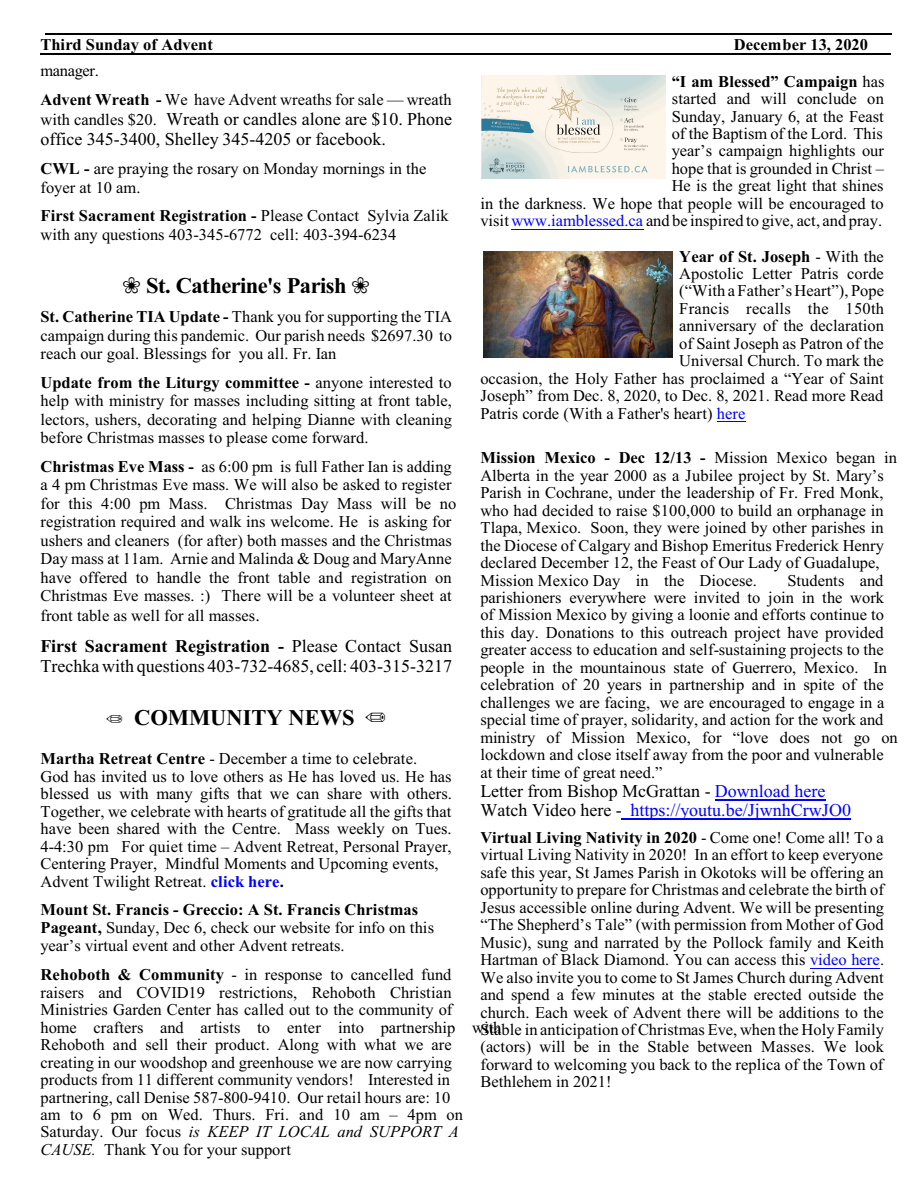
<style>
.page{position:relative;width:918px;height:1188px;background:#fff}
.page>*{position:absolute;margin:0;border:0;box-sizing:border-box;transform-origin:0 0}
.t1{font:700 22.5px "Times New Roman";letter-spacing:-.02em;color:#000}
.t2{font:700 22.5px "Times New Roman";color:#000}
.t3{font:18px/20.1px "Times New Roman";color:#000}
.t4{font:16.5px/17.4px "Times New Roman";color:#000}
.t5{font:700 16.5px "Times New Roman";color:#000}
.s1{font-weight:700}
.s2{font-size:16.5px}
.s3{font-size:18px}
.s4{font-weight:700;color:#00f}
.s5{font-style:italic}
.s6{color:#00f}
.s7{font-weight:400}
</style>
<div class="page">
<hr style="left:45px;top:34px;width:847px;height:1px;background:#000">
<hr style="left:40px;top:53px;width:851px;height:1px;background:#000">
<img style="left:482px;top:75px;width:183px;height:104px">
<img style="left:483px;top:251px;width:190px;height:107px">
<hr style="left:511px;top:229px;width:133px;height:1px;background:#00f">
<svg style="left:717px;top:421px;width:29px;height:1px"></svg>
<hr style="left:715px;top:799px;width:110px;height:1px;background:#00f">
<hr style="left:622px;top:818px;width:229px;height:1px;background:#00f">
<hr style="left:810px;top:968px;width:70px;height:1px;background:#00f">
<p class="t5" style="left:40px;top:38px;width:174px">Third Sunday of Advent</p>
<p class="t5" style="left:734px;top:38px;width:136px">December 13, 2020</p>
<p class="t4" style="left:40px;top:58px;width:413px;line-height:29px">manager.<br><span class="s1">Advent Wreath -</span> We have Advent wreaths for sale — wreath</p>
<p class="t3" style="left:40px;top:111px;width:413px"><span class="s2">with candles $20.</span> Wreath or candles alone are $10. Phone office 345-3400, Shelley 345-4205 or facebook.</p>
<p class="t4" style="left:40px;top:161px;width:387px;line-height:18.3px"><span class="s1">CWL -</span> are praying the rosary on Monday mornings in the foyer at 10 am.</p>
<p class="t4" style="left:40px;top:208px;width:410px;line-height:18.3px"><span class="s1">First Sacrament Registration -</span> Please Contact Sylvia Zalik with any questions 403-345-6772 cell: 403-394-6234</p>
<h1 class="t1" style="left:146px;top:277px;width:202px">St. Catherine's Parish</h1>
<p class="t4" style="left:40px;top:309px;width:413px;line-height:18.3px;text-align:justify"><span class="s1">St. Catherine TIA Update -</span> Thank you for supporting the TIA campaign during this pandemic. Our parish needs $2697.30 to reach our goal. Blessings for you all. Fr. Ian</p>
<p class="t4" style="left:40px;top:375px;width:413px;line-height:18.5px;text-align:justify"><span class="s1">Update from the Liturgy committee -</span> anyone interested to help with ministry for masses including sitting at front table, lectors, ushers, decorating and helping Dianne with cleaning before Christmas masses to please come forward.</p>
<p class="t4" style="left:40px;top:459px;width:417px;line-height:18.5px"><span class="s1">Christmas Eve Mass -</span> as 6:00 pm is full Father Ian is adding a 4 pm Christmas Eve mass. We will also be asked to register for this 4:00 pm Mass. Christmas Day Mass will be no registration required and walk ins welcome. He is asking for ushers and cleaners (for after) both masses and the Christmas Day mass at 11am. Arnie and Malinda &amp; Doug and MaryAnne have offered to handle the front table and registration on Christmas Eve masses. :) There will be a volunteer sheet at</p>
<p class="t4" style="left:40px;top:608px;width:221px">front table as well for all masses<span class="s3">.</span></p>
<p class="t3" style="left:40px;top:637px;width:413px"><span class="s1">First Sacrament Registration -</span> Please Contact Susan<br>Trechka with questions 403-732-4685, cell: 403-315-3217</p>
<h1 class="t2" style="left:134px;top:710px;width:222px">COMMUNITY NEWS</h1>
<p class="t4" style="left:40px;top:752px;width:413px"><span class="s1">Martha Retreat Centre</span> - December a time to celebrate.<br>God has invited us to love others as He has loved us. He has blessed us with many gifts that we can share with others.<br>Together, we celebrate with hearts of gratitude all the gifts that have been shared with the Centre. Mass weekly on Tues.<br>4-4:30 pm For quiet time – Advent Retreat, Personal Prayer, Centering Prayer, Mindful Moments and Upcoming events, Advent Twilight Retreat. <span class="s4">click here</span><span class="s1">.</span></p>
<p class="t4" style="left:40px;top:901px;width:395px;line-height:18.5px"><span class="s1">Mount St. Francis - Greccio: A St. Francis Christmas<br>Pageant,</span> Sunday, Dec 6, check our website for info on this year’s virtual event and other Advent retreats.</p>
<p class="t4" style="left:40px;top:968px;width:463px"><span class="s1">Rehoboth &amp; Community</span> - in response to cancelled fund<br>raisers and COVID19 restrictions, Rehoboth Christian Ministries Garden Center has called out to the community of<br>home crafters and artists to enter into partnership with Rehoboth and sell their product. Along with what we are creating in our woodshop and greenhouse we are now carrying products from 11 different community vendors! Interested in partnering, call Denise 587-800-9410. Our retail hours are: 10<br>am to 6 pm on Wed. Thurs. Fri. and 10 am – 4pm on Saturday. Our focus <span class="s5">is KEEP IT LOCAL and SUPPORT A CAUSE.</span> Thank You for your support</p>
<p class="t4" style="left:480px;top:74px;width:406px;text-align:right"><span class="s1">“I am Blessed” Campaign</span> has<br>started and will conclude on<br>Sunday, January 6, at the Feast<br>of the Baptism of the Lord. This<br>year’s campaign highlights our<br>hope that is grounded in Christ –<br>He is the great light that shines<br>in the darkness. We hope that people will be encouraged to visit <span class="s6">www.iamblessed.ca</span> and be inspired to give, act, and pray.</p>
<p class="t5" style="left:679px;top:250px;width:206px">Year of St. Joseph <span class="s7">- With the</span></p>
<p class="t4" style="left:679px;top:266px;width:206px">Apostolic Letter Patris corde</p>
<p class="t4" style="left:679px;top:284px;width:206px">(“With a Father’s Heart”), Pope</p>
<p class="t4" style="left:679px;top:301px;width:206px">Francis recalls the 150th</p>
<p class="t4" style="left:679px;top:319px;width:206px">anniversary of the declaration</p>
<p class="t4" style="left:679px;top:336px;width:206px">of Saint Joseph as Patron of the</p>
<p class="t4" style="left:679px;top:353px;width:206px">Universal Church. To mark the</p>
<p class="t4" style="left:480px;top:371px;width:405px">occasion, the Holy Father has proclaimed a “Year of Saint</p>
<p class="t4" style="left:480px;top:388px;width:405px">Joseph” from Dec. 8, 2020, to Dec. 8, 2021. Read more Read</p>
<p class="t4" style="left:480px;top:406px;width:267px">Patris corde (With a Father's heart) <span class="s6">here</span></p>
<p class="t4" style="left:480px;top:451px;width:418px"><span class="s1">Mission Mexico - Dec 12/13 -</span> Mission Mexico began in Alberta in the year 2000 as a Jubilee project by St. Mary’s Parish in Cochrane, under the leadership of Fr. Fred Monk, who had decided to raise $100,000 to build an orphanage in Tlapa, Mexico. Soon, they were joined by other parishes in the Diocese of Calgary and Bishop Emeritus Frederick Henry declared December 12, the Feast of Our Lady of Guadalupe, Mission Mexico Day in the Diocese.</p>
<p class="t4" style="left:480px;top:573px;width:419px;text-indent:307px">Students and parishioners everywhere were invited to join in the work of Mission Mexico by giving a loonie and efforts continue to this day. Donations to this outreach project have provided greater access to education and self-sustaining projects to the people in the mountainous state of Guerrero, Mexico. In celebration of 20 years in partnership and in spite of the challenges we are facing, we are encouraged to engage in a special time of prayer, solidarity, and action for the work and ministry of Mission Mexico, for “love does not go on lockdown and close itself away from the poor and vulnerable at their time of great need.”</p>
<p class="t3" style="left:480px;top:783px;width:372px;line-height:19px">Letter from Bishop McGrattan - <span class="s6">Download here<br></span>Watch Video here - <span class="s6">https://youtu.be/JjwnhCrwJO0</span></p>
<p class="t4" style="left:480px;top:830px;width:405px;text-align:justify"><span class="s1">Virtual Living Nativity in 2020</span> - Come one! Come all! To a virtual Living Nativity in 2020! In an effort to keep everyone safe this year, St James Parish in Okotoks will be offering an opportunity to prepare for Christmas and celebrate the birth of Jesus accessible online during Advent. We will be presenting “The Shepherd’s Tale” (with permission from Mother of God Music), sung and narrated by the Pollock family and Keith Hartman of Black Diamond. You can access this <span class="s6">video here</span>.<br>We also invite you to come to St James Church during Advent and spend a few minutes at the stable erected outside the church. Each week of Advent there will be additions to the Stable in anticipation of Christmas Eve, when the Holy Family (actors) will be in the Stable between Masses. We look forward to welcoming you back to the replica of the Town of Bethlehem in 2021!</p>
</div>
